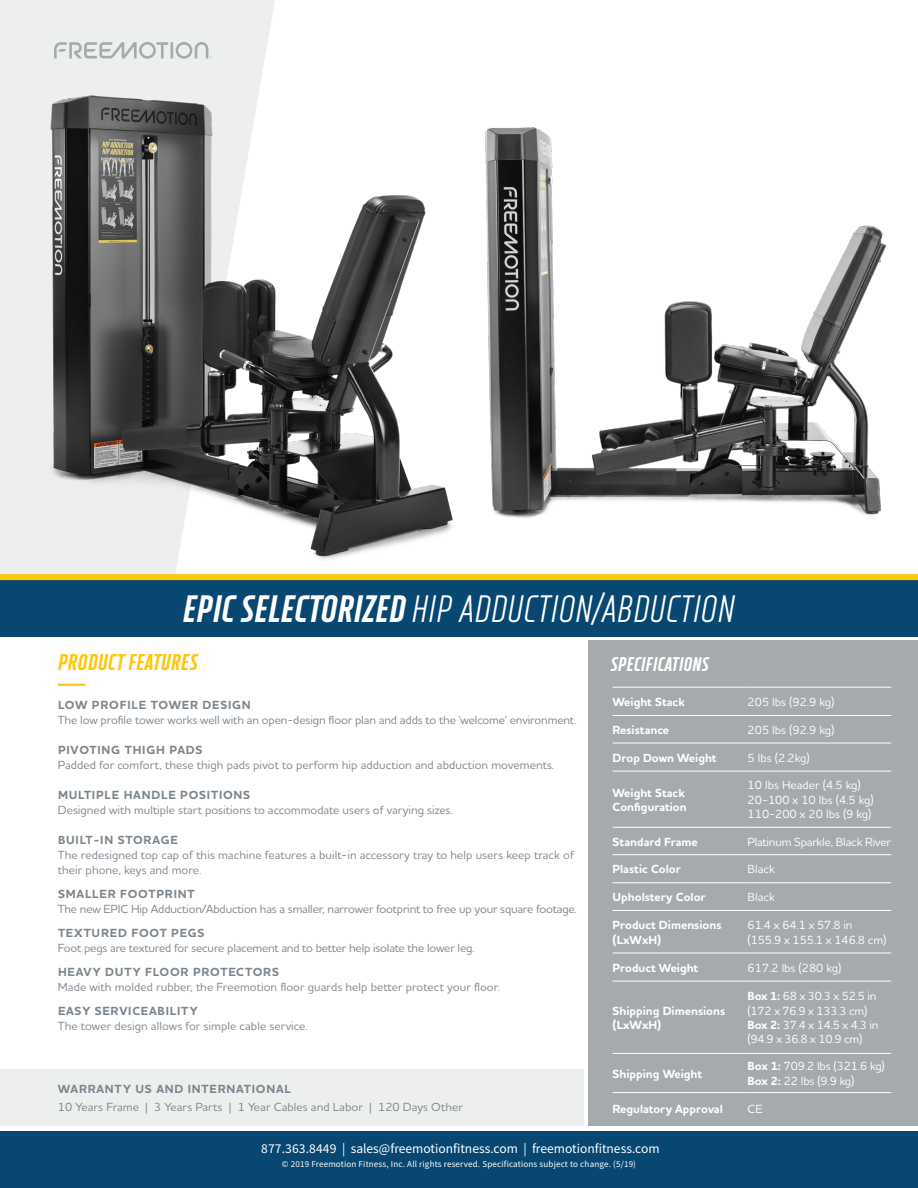
<style>
.page{position:relative;width:918px;height:1188px;background:#fff}
.page>*{position:absolute;margin:0;border:0;box-sizing:border-box;transform-origin:0 0}
.t1{font:italic condensed 37.5px "XXII Neue Norm";letter-spacing:.015em;color:#fff}
.t2{font:italic 900 condensed 22.5px "XXII Neue Norm";letter-spacing:.025em;color:#fec60d}
.t3{font:italic 900 condensed 19.5px "XXII Neue Norm";letter-spacing:.025em;color:#fff}
.t4{font:13.5px "Source Sans Pro";color:#fff}
.t5{font:500 12px/15px "Houschka Alt Pro";color:#7d868d}
.t6{font:500 12px "Houschka Alt Pro";letter-spacing:-.01em;color:#fff}
.t7{font:700 12px/14.4px "Houschka Alt Pro";color:#fff}
.t8{font:700 12px "Houschka Alt Pro";letter-spacing:.065em;color:#7d868d}
.t9{font:500 12px "Houschka Alt Pro";letter-spacing:.005em;color:#7c868d}
.t10{font:700 12px "Houschka Alt Pro";letter-spacing:.065em;color:#7c868d}
.t11{font:9px "Source Sans Pro";letter-spacing:.02em;color:#fff}
.s1{font-weight:900}
.s2{font-weight:700}
</style>
<div class="page">
<div style="left:0;top:0;width:275px;height:574px;background:#edefef"></div>
<div style="left:0;top:580px;width:918px;height:57px;background:#074772"></div>
<div style="left:0;top:1131px;width:918px;height:57px;background:#074772"></div>
<div style="left:588px;top:640px;width:330px;height:486px;background:#a5abad"></div>
<hr style="left:58px;top:684px;width:27px;height:2px;background:#fec60d">
<svg style="left:54px;top:42px;width:158px;height:17px;background:#d1d5d5"></svg>
<div style="left:0;top:574px;width:918px;height:6px;background:#fec60d"></div>
<hr style="left:613px;top:953px;width:135px;height:1px;background:#fff">
<hr style="left:748px;top:953px;width:143px;height:1px;background:#fff">
<hr style="left:613px;top:981px;width:135px;height:1px;background:#fff">
<hr style="left:748px;top:981px;width:143px;height:1px;background:#fff">
<hr style="left:613px;top:1053px;width:135px;height:1px;background:#fff">
<hr style="left:748px;top:1053px;width:143px;height:1px;background:#fff">
<hr style="left:613px;top:687px;width:135px;height:1px;background:#fff">
<hr style="left:748px;top:687px;width:143px;height:1px;background:#fff">
<hr style="left:613px;top:715px;width:135px;height:1px;background:#fff">
<hr style="left:748px;top:715px;width:143px;height:1px;background:#fff">
<hr style="left:613px;top:743px;width:135px;height:1px;background:#fff">
<hr style="left:748px;top:743px;width:143px;height:1px;background:#fff">
<hr style="left:613px;top:771px;width:135px;height:1px;background:#fff">
<hr style="left:748px;top:771px;width:143px;height:1px;background:#fff">
<hr style="left:613px;top:827px;width:135px;height:1px;background:#fff">
<hr style="left:748px;top:827px;width:143px;height:1px;background:#fff">
<hr style="left:613px;top:854px;width:135px;height:1px;background:#fff">
<hr style="left:748px;top:854px;width:143px;height:1px;background:#fff">
<hr style="left:613px;top:882px;width:135px;height:1px;background:#fff">
<hr style="left:748px;top:882px;width:143px;height:1px;background:#fff">
<hr style="left:613px;top:910px;width:135px;height:1px;background:#fff">
<hr style="left:748px;top:910px;width:143px;height:1px;background:#fff">
<hr style="left:613px;top:1092px;width:135px;height:1px;background:#fff">
<hr style="left:748px;top:1092px;width:143px;height:1px;background:#fff">
<div style="left:0;top:1070px;width:583px;height:56px;background:#edefef"></div>
<img style="left:19px;top:76px;width:471px;height:505px">
<img style="left:474px;top:103px;width:413px;height:464px">
<p class="t1" style="left:183px;top:587px;width:553px"><span class="s1">EPIC SELECTORIZED</span> HIP ADDUCTION/ABDUCTION</p>
<p class="t2" style="left:58px;top:649px;width:141px">PRODUCT FEATURES</p>
<p class="t3" style="left:611px;top:652px;width:99px">SPECIFICATIONS</p>
<p class="t7" style="left:613px;top:695px;width:74px">Weight Stack</p>
<p class="t6" style="left:748px;top:694px;width:88px">205 lbs (92.9 kg)</p>
<p class="t7" style="left:613px;top:723px;width:58px">Resistance</p>
<p class="t6" style="left:748px;top:722px;width:88px">205 lbs (92.9 kg)</p>
<p class="t7" style="left:613px;top:751px;width:106px">Drop Down Weight</p>
<p class="t6" style="left:748px;top:750px;width:64px">5 lbs (2.2kg)</p>
<p class="t7" style="left:613px;top:786px;width:76px">Weight Stack<br>Configuration</p>
<p class="t8" style="left:58px;top:697px;width:194px">LOW PROFILE TOWER DESIGN</p>
<p class="t5" style="left:58px;top:712px;width:520px">The low profile tower works well with an open-design floor plan and adds to the 'welcome' environment.</p>
<p class="t8" style="left:58px;top:742px;width:146px">PIVOTING THIGH PADS</p>
<p class="t5" style="left:58px;top:757px;width:498px">Padded for comfort, these thigh pads pivot to perform hip adduction and abduction movements.</p>
<p class="t8" style="left:58px;top:787px;width:194px">MULTIPLE HANDLE POSITIONS</p>
<p class="t5" style="left:58px;top:802px;width:396px">Designed with multiple start positions to accommodate users of varying sizes.</p>
<p class="t8" style="left:58px;top:832px;width:121px">BUILT-IN STORAGE</p>
<p class="t5" style="left:58px;top:847px;width:518px">The redesigned top cap of this machine features a built-in accessory tray to help users keep track of their phone, keys and more.</p>
<p class="t8" style="left:58px;top:886px;width:138px">SMALLER FOOTPRINT</p>
<p class="t5" style="left:58px;top:901px;width:520px">The new EPIC Hip Adduction/Abduction has a smaller, narrower footprint to free up your square footage.</p>
<p class="t8" style="left:58px;top:925px;width:148px">TEXTURED FOOT PEGS</p>
<p class="t5" style="left:58px;top:940px;width:418px">Foot pegs are textured for secure placement and to better help isolate the lower leg.</p>
<p class="t8" style="left:58px;top:964px;width:222px">HEAVY DUTY FLOOR PROTECTORS</p>
<p class="t5" style="left:58px;top:979px;width:444px">Made with molded rubber, the Freemotion floor guards help better protect your floor.</p>
<p class="t8" style="left:58px;top:1003px;width:141px">EASY SERVICEABILITY</p>
<p class="t5" style="left:58px;top:1018px;width:251px">The tower design allows for simple cable service.</p>
<p class="t6" style="left:748px;top:778px;width:115px">10 lbs Header (4.5 kg)</p>
<p class="t6" style="left:748px;top:792px;width:128px">20-100 x 10 lbs (4.5 kg)</p>
<p class="t6" style="left:748px;top:806px;width:125px">110-200 x 20 lbs (9 kg)</p>
<p class="t7" style="left:613px;top:835px;width:87px">Standard Frame</p>
<p class="t6" style="left:748px;top:834px;width:145px">Platinum Sparkle, Black River</p>
<p class="t7" style="left:613px;top:862px;width:70px">Plastic Color</p>
<p class="t6" style="left:748px;top:862px;width:29px">Black</p>
<p class="t7" style="left:613px;top:890px;width:95px">Upholstery Color</p>
<p class="t6" style="left:748px;top:889px;width:29px">Black</p>
<p class="t7" style="left:613px;top:918px;width:110px">Product Dimensions</p>
<p class="t7" style="left:613px;top:932px;width:50px">(LxWxH)</p>
<p class="t6" style="left:748px;top:917px;width:106px">61.4 x 64.1 x 57.8 in</p>
<p class="t6" style="left:748px;top:932px;width:140px">(155.9 x 155.1 x 146.8 cm)</p>
<p class="t7" style="left:613px;top:961px;width:87px">Product Weight</p>
<p class="t6" style="left:748px;top:960px;width:95px">617.2 lbs (280 kg)</p>
<p class="t7" style="left:613px;top:1004px;width:114px">Shipping Dimensions</p>
<p class="t7" style="left:613px;top:1018px;width:50px">(LxWxH)</p>
<p class="t6" style="left:748px;top:988px;width:130px"><span class="s2">Box 1:</span> 68 x 30.3 x 52.5 in</p>
<p class="t6" style="left:748px;top:1003px;width:121px">(172 x 76.9 x 133.3 cm)</p>
<p class="t6" style="left:748px;top:1017px;width:132px"><span class="s2">Box 2:</span> 37.4 x 14.5 x 4.3 in</p>
<p class="t6" style="left:748px;top:1032px;width:116px">(94.9 x 36.8 x 10.9 cm)</p>
<p class="t6" style="left:748px;top:1059px;width:139px"><span class="s2">Box 1:</span> 709.2 lbs (321.6 kg)</p>
<p class="t6" style="left:748px;top:1073px;width:108px"><span class="s2">Box 2:</span> 22 lbs (9.9 kg)</p>
<p class="t7" style="left:613px;top:1067px;width:91px">Shipping Weight</p>
<p class="t10" style="left:58px;top:1081px;width:235px">WARRANTY US AND INTERNATIONAL</p>
<p class="t9" style="left:58px;top:1099px;width:407px">10 Years Frame | 3 Years Parts | 1 Year Cables and Labor | 120 Days Other</p>
<p class="t4" style="left:261px;top:1140px;width:400px">877.363.8449 | sales@freemotionfitness.com | freemotionfitness.com</p>
<p class="t11" style="left:282px;top:1158px;width:356px">© 2019 Freemotion Fitness, Inc. All rights reserved. Specifications subject to change. (5/19)</p>
<p class="t7" style="left:613px;top:1102px;width:112px">Regulatory Approval</p>
<p class="t6" style="left:748px;top:1101px;width:16px">CE</p>
</div>
